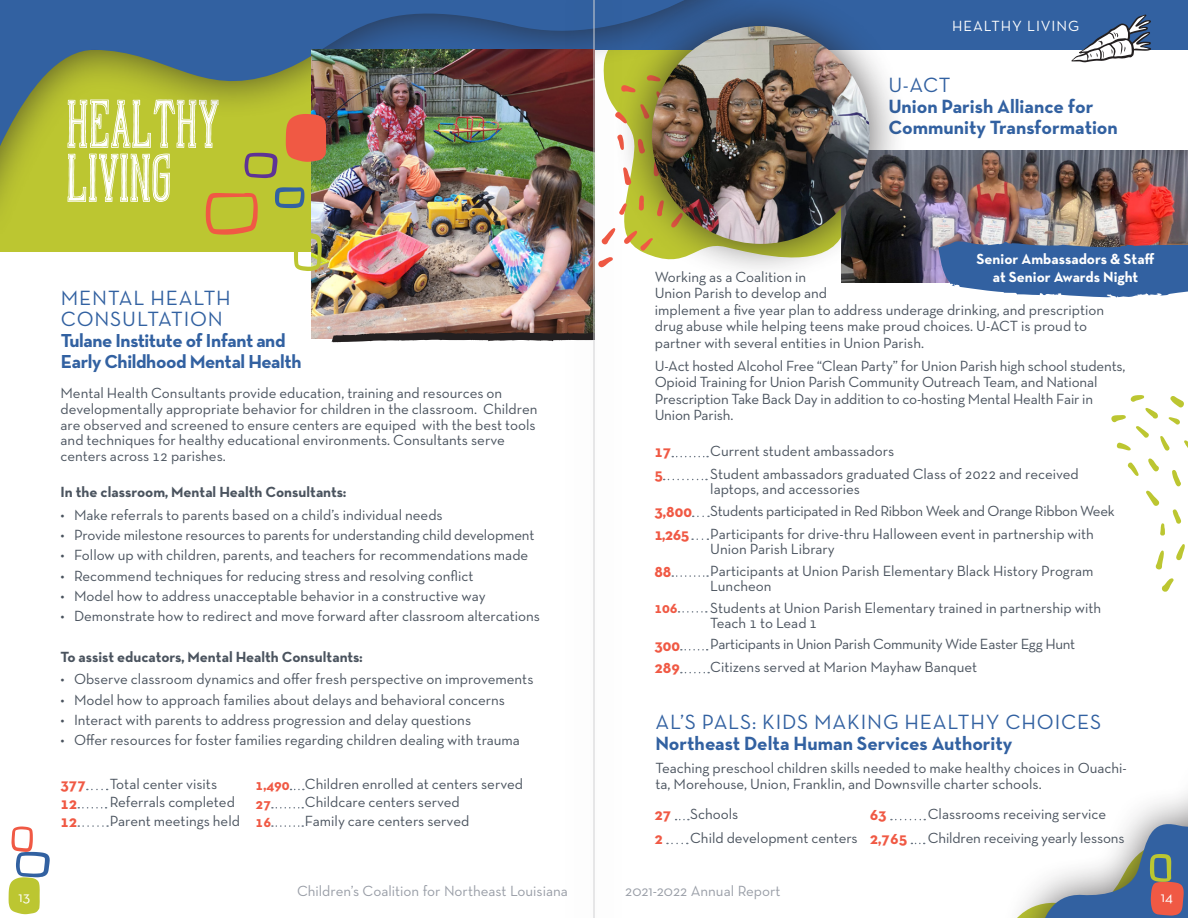
<style>
.page{position:relative;width:1188px;height:918px;background:#fff}
.page>*{position:absolute;margin:0;border:0;box-sizing:border-box;transform-origin:0 0}
.t1{font:69px/54px "Hand Shop Typography A20";color:#fff}
.t2{font:21px/21px "Neutra Text TF";letter-spacing:.04em;color:#3261a1}
.t3{font:700 19.5px/21px "Neutra Text TF";color:#3261a1}
.t4{font:700 19.2px/21px "Neutra Text TF";letter-spacing:-.02em;color:#3261a1}
.t5{font:700 16.5px "Neutra Text TF";color:#f05944}
.t6{font:15px/16.5px "Neutra Text TF";color:#4a535e}
.t7{font:15px "Neutra Text TF";letter-spacing:-.02em;color:#4a535e}
.t8{font:700 15px "Neutra Text TF";color:#4a535e}
.t9{font:15px "Neutra Text";color:#999ea7}
.t10{font:700 15px "Neutra Text TF";color:#fff}
.t11{font:15px "Neutra Text";letter-spacing:.06em;color:#fff}
.t12{font:700 15px "Neutra Text TF";color:#f05944}
</style>
<div class="page">
<svg style="left:664px;top:479px;width:43px;height:1px"></svg>
<svg style="left:692px;top:538px;width:16px;height:2px"></svg>
<svg style="left:672px;top:575px;width:36px;height:2px"></svg>
<svg style="left:679px;top:611px;width:28px;height:2px"></svg>
<svg style="left:681px;top:672px;width:28px;height:1px"></svg>
<img style="left:908px;top:151px;width:280px;height:131px">
<svg style="left:939px;top:241px;width:249px;height:57px;background:#4c70a5"></svg>
<svg style="left:1176px;top:544px;width:9px;height:17px"></svg>
<svg style="left:1155px;top:550px;width:9px;height:20px"></svg>
<svg style="left:1161px;top:578px;width:13px;height:14px"></svg>
<svg style="left:1111px;top:395px;width:77px;height:141px"></svg>
<div style="left:0;top:0;width:1188px;height:49px;background:#3261a1"></div>
<div style="left:0;top:0;width:814px;height:248px;background:#bcc631"></div>
<svg style="left:0;top:0;width:557px;height:215px"></svg>
<img style="left:312px;top:49px;width:245px;height:289px">
<svg style="left:286px;top:114px;width:40px;height:48px;background:#e66042"></svg>
<svg style="left:275px;top:187px;width:29px;height:21px"></svg>
<svg style="left:206px;top:193px;width:52px;height:42px"></svg>
<svg style="left:294px;top:232px;width:28px;height:39px"></svg>
<svg style="left:245px;top:153px;width:33px;height:25px"></svg>
<svg style="left:331px;top:332px;width:226px;height:11px"></svg>
<svg style="left:78px;top:825px;width:30px;height:2px"></svg>
<svg style="left:272px;top:825px;width:31px;height:2px"></svg>
<svg style="left:1071px;top:15px;width:80px;height:47px"></svg>
<div style="left:614px;top:0;width:294px;height:282px;background:#231f20;opacity:.73"></div>
<img style="left:652px;top:26px;width:218px;height:218px;border-radius:109px">
<svg style="left:891px;top:819px;width:34px;height:1px"></svg>
<svg style="left:1017px;top:793px;width:171px;height:125px"></svg>
<svg style="left:9px;top:826px;width:41px;height:88px"></svg>
<div style="left:557px;top:0;width:74px;height:918px;background:#231f20;opacity:.73"></div>
<hr style="left:594px;top:0;width:1px;height:918px;background:#d1d2d4">
<p class="t11" style="left:19px;top:887px;width:13px">13</p>
<p class="t1" style="left:68px;top:99px;width:155px">HEALTHY<br>LIVING</p>
<p class="t2" style="left:61px;top:287px;width:172px">MENTAL HEALTH<br>CONSULTATION</p>
<p class="t4" style="left:61px;top:329px;width:242px">Tulane Institute of Infant and<br>Early Childhood Mental Health</p>
<p class="t6" style="left:61px;top:385px;width:478px;line-height:15.8px">Mental Health Consultants provide education, training and resources on developmentally appropriate behavior for children in the classroom. Children are observed and screened to ensure centers are equiped with the best tools and techniques for healthy educational environments. Consultants serve centers across 12 parishes.</p>
<p class="t8" style="left:61px;top:483px;width:287px">In the classroom, Mental Health Consultants:</p>
<p class="t6" style="left:61px;top:506px;width:384px">• Make referrals to parents based on a child’s individual needs</p>
<p class="t6" style="left:61px;top:526px;width:475px">• Provide milestone resources to parents for understanding child development</p>
<p class="t6" style="left:61px;top:547px;width:469px">• Follow up with children, parents, and teachers for recommendations made</p>
<p class="t6" style="left:61px;top:567px;width:415px">• Recommend techniques for reducing stress and resolving conflict</p>
<p class="t6" style="left:61px;top:587px;width:427px">• Model how to address unacceptable behavior in a constructive way</p>
<p class="t6" style="left:61px;top:608px;width:481px">• Demonstrate how to redirect and move forward after classroom altercations</p>
<p class="t8" style="left:61px;top:647px;width:304px">To assist educators, Mental Health Consultants:</p>
<p class="t6" style="left:61px;top:671px;width:474px">• Observe classroom dynamics and offer fresh perspective on improvements</p>
<p class="t6" style="left:61px;top:691px;width:446px">• Model how to approach families about delays and behavioral concerns</p>
<p class="t6" style="left:61px;top:711px;width:412px">• Interact with parents to address progression and delay questions</p>
<p class="t6" style="left:61px;top:732px;width:461px">• Offer resources for foster families regarding children dealing with trauma</p>
<p class="t11" style="left:952px;top:17px;width:129px">HEALTHY LIVING</p>
<p class="t2" style="left:888px;top:74px;width:64px">U-ACT</p>
<p class="t3" style="left:888px;top:96px;width:231px">Union Parish Alliance for<br>Community Transformation</p>
<p class="t10" style="left:977px;top:250px;width:180px">Senior Ambassadors &amp; Staff</p>
<p class="t6" style="left:655px;top:268px;width:153px">Working as a Coalition in</p>
<p class="t10" style="left:993px;top:268px;width:147px">at Senior Awards Night</p>
<p class="t6" style="left:655px;top:284px;width:451px">Union Parish to develop and<br>implement a five year plan to address underage drinking, and prescription drug abuse while helping teens make proud choices. U-ACT is proud to partner with several entities in Union Parish.</p>
<p class="t6" style="left:655px;top:357px;width:472px">U-Act hosted Alcohol Free “Clean Party” for Union Parish high school students, Opioid Training for Union Parish Community Outreach Team, and National Prescription Take Back Day in addition to co-hosting Mental Health Fair in Union Parish.</p>
<p class="t5" style="left:654px;top:441px;width:19px">17</p>
<p class="t6" style="left:710px;top:443px;width:185px">Current student ambassadors</p>
<p class="t5" style="left:654px;top:464px;width:10px">5</p>
<p class="t6" style="left:710px;top:466px;width:370px;line-height:15px">Student ambassadors graduated Class of 2022 and received laptops, and accessories</p>
<p class="t5" style="left:654px;top:501px;width:39px">3,800</p>
<p class="t7" style="left:710px;top:502px;width:406px">Students participated in Red Ribbon Week and Orange Ribbon Week</p>
<p class="t5" style="left:654px;top:524px;width:36px">1,265</p>
<p class="t6" style="left:710px;top:526px;width:385px;line-height:15px">Participants for drive-thru Halloween event in partnership with<br>Union Parish Library</p>
<p class="t5" style="left:654px;top:561px;width:19px">88</p>
<p class="t6" style="left:710px;top:563px;width:385px;line-height:15px">Participants at Union Parish Elementary Black History Program<br>Luncheon</p>
<p class="t12" style="left:654px;top:598px;width:25px">106</p>
<p class="t6" style="left:710px;top:600px;width:392px;line-height:15px">Students at Union Parish Elementary trained in partnership with<br>Teach 1 to Lead 1</p>
<p class="t5" style="left:654px;top:635px;width:27px">300</p>
<p class="t7" style="left:710px;top:635px;width:366px">Participants in Union Parish Community Wide Easter Egg Hunt</p>
<p class="t5" style="left:654px;top:657px;width:27px">289</p>
<p class="t6" style="left:710px;top:659px;width:268px">Citizens served at Marion Mayhaw Banquet</p>
<p class="t2" style="left:655px;top:711px;width:447px">AL’S PALS: KIDS MAKING HEALTHY CHOICES</p>
<p class="t3" style="left:655px;top:732px;width:359px">Northeast Delta Human Services Authority</p>
<p class="t6" style="left:655px;top:759px;width:473px">Teaching preschool children skills needed to make healthy choices in Ouachi-</p>
<p class="t5" style="left:60px;top:774px;width:27px">377</p>
<p class="t6" style="left:110px;top:776px;width:109px">Total center visits</p>
<p class="t12" style="left:256px;top:776px;width:36px">1,490</p>
<p class="t6" style="left:305px;top:776px;width:220px">Children enrolled at centers served</p>
<p class="t6" style="left:655px;top:776px;width:388px">ta, Morehouse, Union, Franklin, and Downsville charter schools.</p>
<p class="t5" style="left:60px;top:793px;width:19px">12</p>
<p class="t6" style="left:110px;top:794px;width:127px">Referrals completed</p>
<p class="t12" style="left:256px;top:794px;width:17px">27</p>
<p class="t6" style="left:305px;top:794px;width:156px">Childcare centers served</p>
<p class="t5" style="left:60px;top:811px;width:19px">12</p>
<p class="t6" style="left:110px;top:812px;width:132px">Parent meetings held</p>
<p class="t12" style="left:256px;top:812px;width:17px">16</p>
<p class="t6" style="left:305px;top:812px;width:166px">Family care centers served</p>
<p class="t5" style="left:654px;top:804px;width:19px">27</p>
<p class="t6" style="left:690px;top:806px;width:50px">Schools</p>
<p class="t5" style="left:870px;top:804px;width:19px">63</p>
<p class="t6" style="left:928px;top:806px;width:180px">Classrooms receiving service</p>
<p class="t5" style="left:654px;top:828px;width:10px">2</p>
<p class="t6" style="left:690px;top:830px;width:169px">Child development centers</p>
<p class="t5" style="left:870px;top:828px;width:39px">2,765</p>
<p class="t6" style="left:928px;top:830px;width:198px">Children receiving yearly lessons</p>
<p class="t9" style="left:297px;top:882px;width:272px">Children’s Coalition for Northeast Louisiana</p>
<p class="t9" style="left:625px;top:882px;width:157px">2021-2022 Annual Report</p>
<p class="t11" style="left:1161px;top:887px;width:14px">14</p>
</div>
